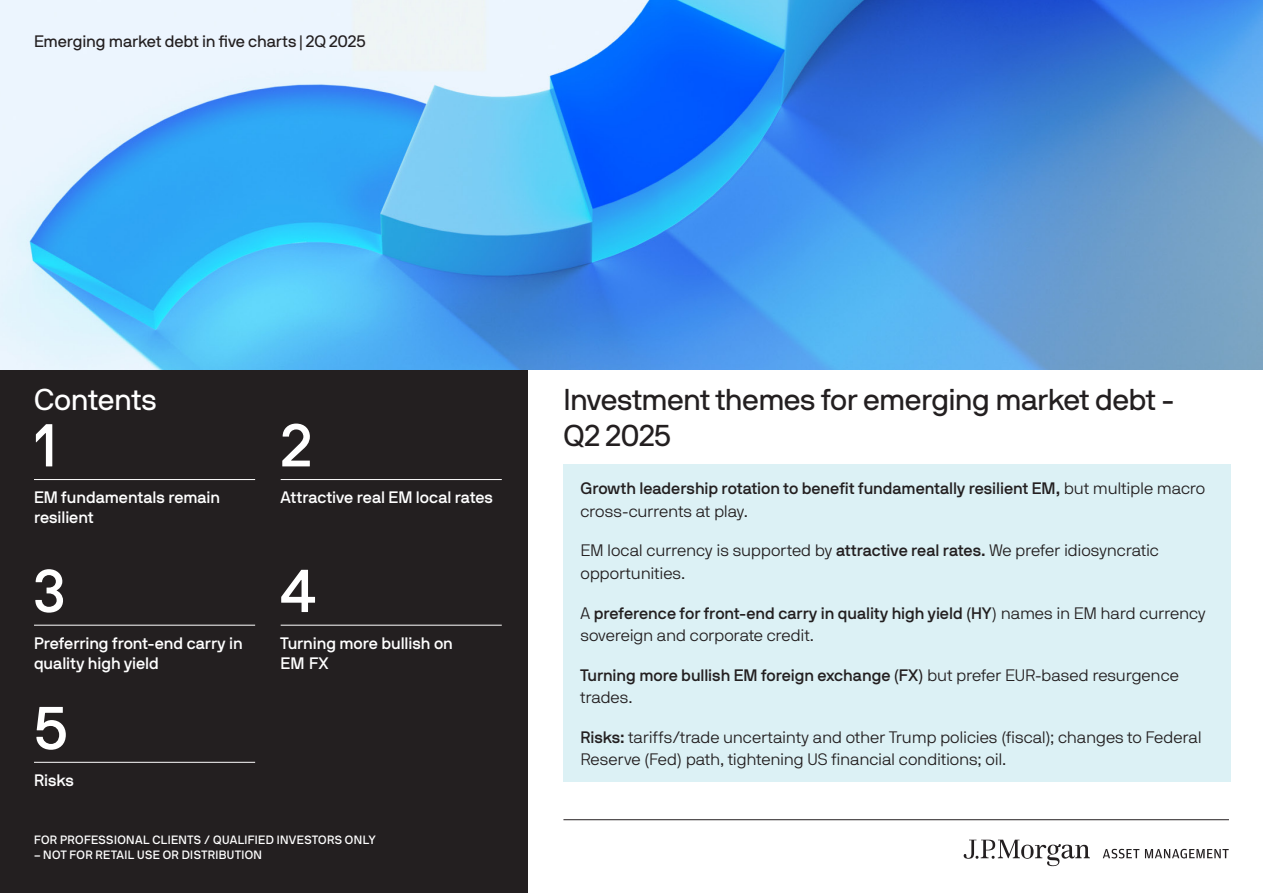
<style>
.page{position:relative;width:1263px;height:893px;background:#fff}
.page>*{position:absolute;margin:0;border:0;box-sizing:border-box;transform-origin:0 0}
.Body_Light_-_10_13{font:60px "JPMAM Pro Med";color:#fff}
.Document_Title_-_Medium_-_24_26{font:30px/36px "JPMAM Pro Reg";letter-spacing:-.02em;color:#231f20}
.Document_Title_-_Medium_-_24_26-2{font:30px "JPMAM Pro Reg";letter-spacing:-.01em;color:#fff}
.Body_Light_-_10_13-2{font:16.5px/22.5px "JPMAM Pro Lig";letter-spacing:-.01em;color:#231f20}
.Body_Light_-_10_13-3{font:16.5px/22.5px "JPMAM Pro Med";color:#231f20}
.Body_Light_-_10_13-4{font:16.5px/19.8px "JPMAM Pro Med";color:#fff}
.Disclaimer_7_5_9{font:16.5px "JPMAM Pro Reg";letter-spacing:-.01em;color:#231f20}
.Cover_Disclosure_-_8_10{font:12px "JPMAM Pro Med";letter-spacing:.035em;color:#fff}
.s1{font-family:"JPMAM Pro Lig"}
.s2{font-family:"JPMAM Pro Med"}
</style>
<div class="page">
<div style="left:0;top:0;width:527px;height:893px;background:#231f20"></div>
<div style="left:563px;top:464px;width:668px;height:318px;background:#dcf1f5"></div>
<hr style="left:34px;top:479px;width:221px;height:1px;background:#fff">
<hr style="left:34px;top:625px;width:221px;height:1px;background:#fff">
<hr style="left:34px;top:762px;width:221px;height:1px;background:#fff">
<hr style="left:281px;top:479px;width:221px;height:1px;background:#fff">
<hr style="left:281px;top:625px;width:221px;height:1px;background:#fff">
<img style="left:0;top:0;width:1263px;height:370px">
<svg style="left:964px;top:840px;width:126px;height:26px"></svg>
<svg style="left:1103px;top:849px;width:36px;height:9px"></svg>
<svg style="left:1145px;top:849px;width:84px;height:9px"></svg>
<hr style="left:563px;top:819px;width:666px;height:1px;background:#231f20">
<p class="Disclaimer_7_5_9" style="left:34px;top:32px;width:333px">Emerging market debt in five charts | 2Q 2025</p>
<h1 class="Document_Title_-_Medium_-_24_26-2" style="left:34px;top:382px;width:124px">Contents</h1>
<p class="Body_Light_-_10_13" style="left:34px;top:411px;width:25px">1</p>
<p class="Body_Light_-_10_13-4" style="left:34px;top:487px;width:188px">EM fundamentals remain resilient</p>
<p class="Body_Light_-_10_13" style="left:34px;top:557px;width:33px">3</p>
<p class="Body_Light_-_10_13-4" style="left:34px;top:633px;width:210px">Preferring front-end carry in quality high yield</p>
<p class="Body_Light_-_10_13" style="left:34px;top:694px;width:35px">5</p>
<p class="Body_Light_-_10_13-4" style="left:34px;top:770px;width:41px">Risks</p>
<p class="Body_Light_-_10_13" style="left:281px;top:411px;width:33px">2</p>
<p class="Body_Light_-_10_13-4" style="left:281px;top:487px;width:214px">Attractive real EM local rates</p>
<p class="Body_Light_-_10_13" style="left:281px;top:557px;width:36px">4</p>
<p class="Body_Light_-_10_13-4" style="left:281px;top:633px;width:174px">Turning more bullish on<br>EM FX</p>
<p class="Cover_Disclosure_-_8_10" style="left:34px;top:833px;width:343px">FOR PROFESSIONAL CLIENTS / QUALIFIED INVESTORS ONLY</p>
<p class="Cover_Disclosure_-_8_10" style="left:34px;top:848px;width:230px">– NOT FOR RETAIL USE OR DISTRIBUTION</p>
<h1 class="Document_Title_-_Medium_-_24_26" style="left:563px;top:381px;width:613px">Investment themes for emerging market debt -<br>Q2 2025</h1>
<p class="Body_Light_-_10_13-3" style="left:580px;top:477px;width:626px">Growth leadership rotation to benefit fundamentally resilient EM, <span class="s1">but multiple macro cross-currents at play.</span></p>
<p class="Body_Light_-_10_13-2" style="left:580px;top:539px;width:580px">EM local currency is supported by <span class="s2">attractive real rates.</span> We prefer idiosyncratic opportunities.</p>
<p class="Body_Light_-_10_13-2" style="left:580px;top:601px;width:627px">A <span class="s2">preference for front-end carry in quality high yield (HY</span>) names in EM hard currency sovereign and corporate credit.</p>
<p class="Body_Light_-_10_13-3" style="left:580px;top:663px;width:600px">Turning more bullish EM foreign exchange (FX) <span class="s1">but prefer EUR-based resurgence trades.</span></p>
<p class="Body_Light_-_10_13-2" style="left:580px;top:725px;width:623px"><span class="s2">Risks:</span> tariffs/trade uncertainty and other Trump policies (fiscal); changes to Federal<br>Reserve (Fed) path, tightening US financial conditions; oil.</p>
</div>
